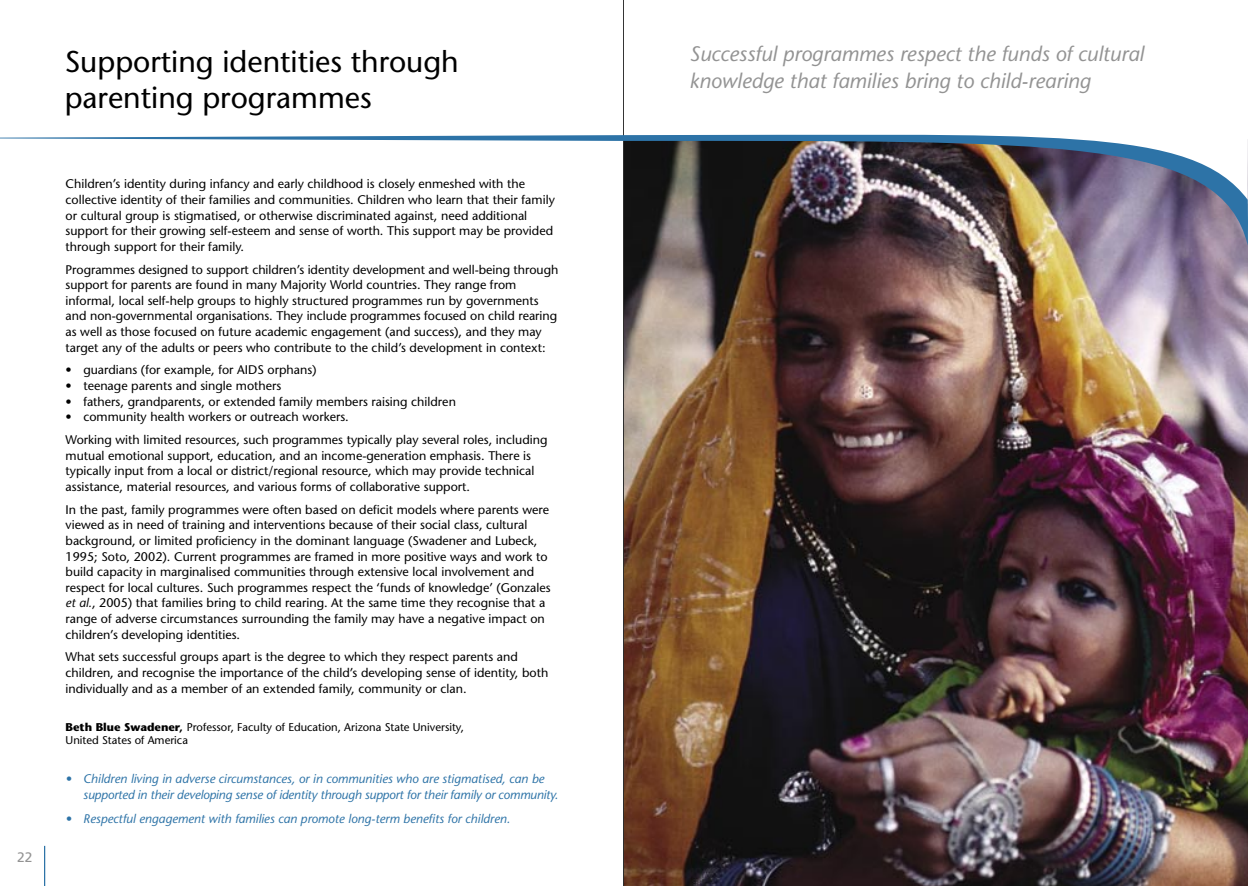
<style>
.page{position:relative;width:1248px;height:886px;background:#fff}
.page>*{position:absolute;margin:0;border:0;box-sizing:border-box;transform-origin:0 0}
.t1{font:30px/36px "Stone Sans";color:#000}
.t2{font:italic 21px/27.2px "Stone Sans";color:#939393}
.t3{font:13.75px "Frutiger";color:#939393}
.t4{font:12.5px/15.6px "Stone Sans";color:#000}
.t5{font:italic 12.5px/16.2px "Stone Sans";color:#2d73a7}
.t6{font:11.25px/13.5px "Stone Sans";color:#000}
.s1{font-style:italic}
.s2{font-weight:700}
</style>
<div class="page">
<hr style="left:623px;top:0;width:1px;height:886px;background:#000">
<hr style="left:44px;top:846px;width:1px;height:40px;background:#2d73a7">
<img style="left:624px;top:246px;width:623px;height:640px">
<img style="left:0;top:125px;width:1247px;height:121px">
<p class="t3" style="left:17px;top:849px;width:17px">22</p>
<h1 class="t1" style="left:65px;top:44px;width:395px">Supporting identities through parenting programmes</h1>
<p class="t4" style="left:66px;top:176px;width:490px">Children’s identity during infancy and early childhood is closely enmeshed with the collective identity of their families and communities. Children who learn that their family or cultural group is stigmatised, or otherwise discriminated against, need additional support for their growing self-esteem and sense of worth. This support may be provided through support for their family.</p>
<p class="t4" style="left:66px;top:261px;width:494px">Programmes designed to support children’s identity development and well-being through support for parents are found in many Majority World countries. They range from informal, local self-help groups to highly structured programmes run by governments and non-governmental organisations. They include programmes focused on child rearing as well as those focused on future academic engagement (and success), and they may target any of the adults or peers who contribute to the child’s development in context:</p>
<p class="t4" style="left:66px;top:362px;width:252px">• guardians (for example, for AIDS orphans)</p>
<p class="t4" style="left:66px;top:378px;width:217px">• teenage parents and single mothers</p>
<p class="t4" style="left:66px;top:393px;width:392px">• fathers, grandparents, or extended family members raising children</p>
<p class="t4" style="left:66px;top:406px;width:483px;line-height:22.8px">• community health workers or outreach workers.<br>Working with limited resources, such programmes typically play several roles, including</p>
<p class="t4" style="left:66px;top:447px;width:470px">mutual emotional support, education, and an income-generation emphasis. There is typically input from a local or district/regional resource, which may provide technical assistance, material resources, and various forms of collaborative support.</p>
<p class="t4" style="left:66px;top:501px;width:486px">In the past, family programmes were often based on deficit models where parents were viewed as in need of training and interventions because of their social class, cultural background, or limited proficiency in the dominant language (Swadener and Lubeck, 1995; Soto, 2002). Current programmes are framed in more positive ways and work to build capacity in marginalised communities through extensive local involvement and respect for local cultures. Such programmes respect the ‘funds of knowledge’ (Gonzales <span class="s1">et al.</span>, 2005) that families bring to child rearing. At the same time they recognise that a range of adverse circumstances surrounding the family may have a negative impact on children’s developing identities.</p>
<p class="t4" style="left:66px;top:649px;width:484px">What sets successful groups apart is the degree to which they respect parents and children, and recognise the importance of the child’s developing sense of identity, both individually and as a member of an extended family, community or clan.</p>
<p class="t6" style="left:66px;top:720px;width:400px"><span class="s2">Beth Blue Swadener,</span> Professor, Faculty of Education, Arizona State University,<br>United States of America</p>
<p class="t5" style="left:83px;top:771px;width:476px;text-indent:-18px">• Children living in adverse circumstances, or in communities who are stigmatised, can be supported in their developing sense of identity through support for their family or community.</p>
<p class="t5" style="left:66px;top:810px;width:446px">• Respectful engagement with families can promote long-term benefits for children.</p>
<h2 class="t2" style="left:689px;top:40px;width:456px">Successful programmes respect the funds of cultural knowledge that families bring to child-rearing</h2>
</div>
